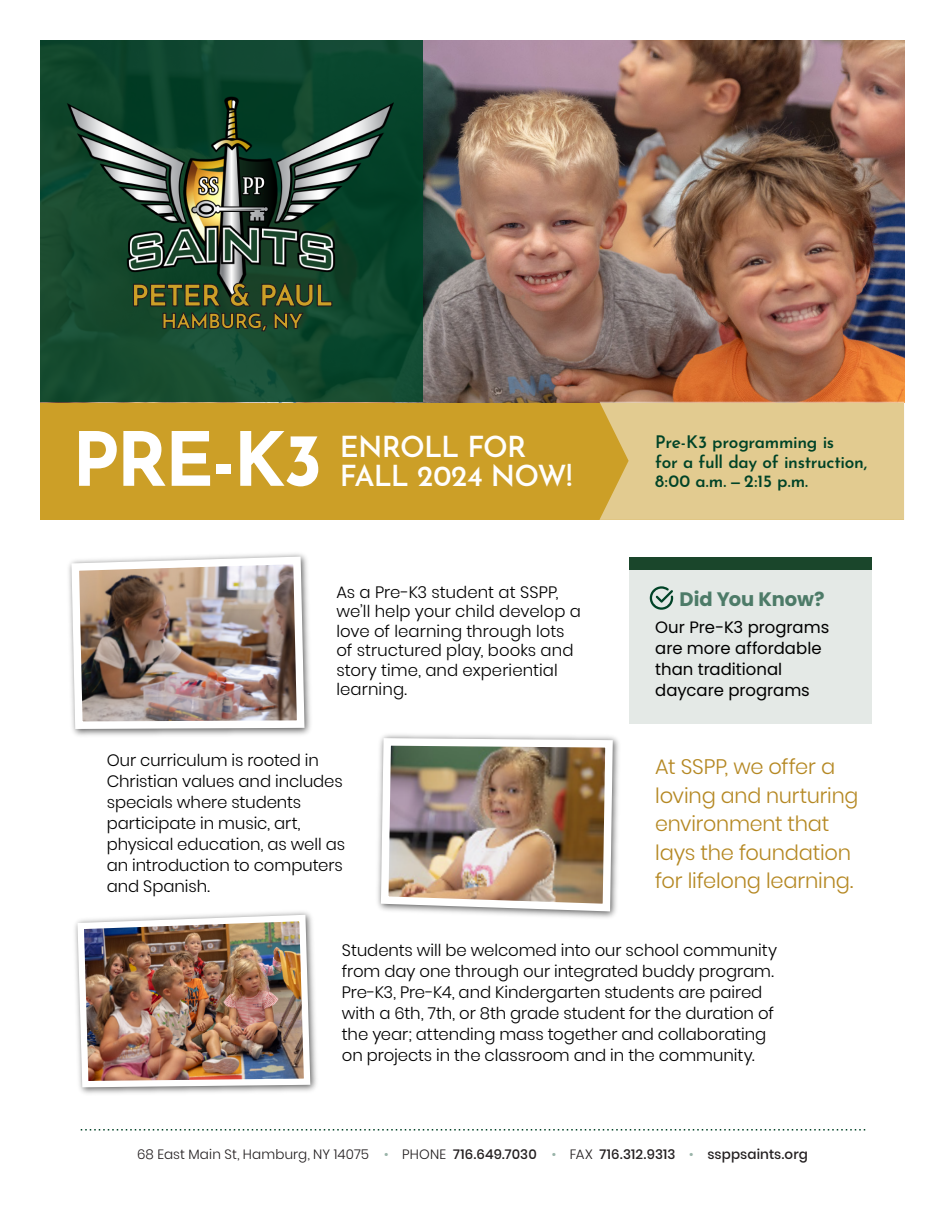
<style>
.page{position:relative;width:945px;height:1215px;background:#fff}
.page>*{position:absolute;margin:0;border:0;box-sizing:border-box;transform-origin:0 0}
.t1{font:700 74.4px "Josefin Sans";color:#fff}
.t2{font:600 28.95px/29px "Josefin Sans";letter-spacing:-.025em;color:#fffefd}
.t3{font:300 21px/28.5px "Poppins";letter-spacing:-.01em;color:#b58823}
.t4{font:700 19.5px "Poppins";letter-spacing:-.005em;color:#4d7b68}
.t5{font:600 17.25px/19.5px "Josefin Sans";letter-spacing:-.02em;color:#004327}
.t6{font:300 16.5px/21px "Poppins";letter-spacing:-.005em;color:#000}
.t7{font:16.5px/21px "Poppins";color:#000}
.t8{font:500 13.5px "Poppins";letter-spacing:.01em;color:#231f20}
.s1{font-weight:300}
.s2{font-weight:300;color:#99b4a9}
</style>
<div class="page">
<div style="left:40px;top:402px;width:864px;height:118px;background:#cc9f27"></div>
<img style="left:423px;top:40px;width:481px;height:362px">
<div style="left:599px;top:402px;width:305px;height:118px;background:#e2cb90"></div>
<div style="left:629px;top:559px;width:243px;height:165px;background:#e4e9e6"></div>
<div style="left:629px;top:557px;width:243px;height:13px;background:#1a462b"></div>
<svg style="left:81px;top:1129px;width:784px;height:2px"></svg>
<div style="left:40px;top:40px;width:383px;height:362px;background:linear-gradient(to right,#174b30,#0d482f)"></div>
<img style="left:52px;top:86px;width:342px;height:222px">
<img style="left:75px;top:618px;width:236px;height:118px">
<img style="left:68px;top:553px;width:240px;height:180px">
<svg style="left:132px;top:282px;width:201px;height:50px;background:#3f5129"></svg>
<img style="left:82px;top:911px;width:235px;height:183px">
<img style="left:75px;top:912px;width:239px;height:179px">
<img style="left:527px;top:740px;width:92px;height:178px">
<img style="left:377px;top:734px;width:240px;height:181px">
<svg style="left:650px;top:586px;width:23px;height:24px"></svg>
<h1 class="t1" style="left:72px;top:404px;width:252px">PRE-K3</h1>
<h2 class="t2" style="left:340px;top:429px;width:234px">ENROLL FOR<br>FALL 2024 NOW!</h2>
<p class="t6" style="left:336px;top:582px;width:246px;line-height:19.5px">As a Pre-K3 student at SSPP, we’ll help your child develop a love of learning through lots of structured play, books and story time, and experiential learning.</p>
<p class="t5" style="left:655px;top:430px;width:214px">Pre-K3 programming is<br>for a full day of instruction,<br>8:00 a.m. —2:15 p.m.</p>
<p class="t4" style="left:680px;top:588px;width:147px">Did You Know?</p>
<p class="t7" style="left:655px;top:617px;width:176px">Our Pre-K3 programs are more affordable than traditional daycare programs</p>
<p class="t6" style="left:107px;top:750px;width:240px">Our curriculum is rooted in<br>Christian values and includes specials where students participate in music, art, physical education, as well as an introduction to computers and Spanish.</p>
<p class="t3" style="left:655px;top:753px;width:205px">At SSPP, we offer a loving and nurturing environment that lays the foundation for lifelong learning.</p>
<p class="t6" style="left:342px;top:940px;width:437px">Students will be welcomed into our school community from day one through our integrated buddy program.<br>Pre-K3, Pre-K4, and Kindergarten students are paired with a 6th, 7th, or 8th grade student for the duration of the year; attending mass together and collaborating on projects in the classroom and in the community.</p>
<p class="t8" style="left:137px;top:1146px;width:672px"><span class="s1">68 East Main St, Hamburg, NY 14075</span> <span class="s2">•</span> <span class="s1">PHONE</span> 716.649.7030 <span class="s2">•</span> <span class="s1">FAX</span> 716.312.9313 <span class="s2">•</span> ssppsaints.org</p>
</div>
